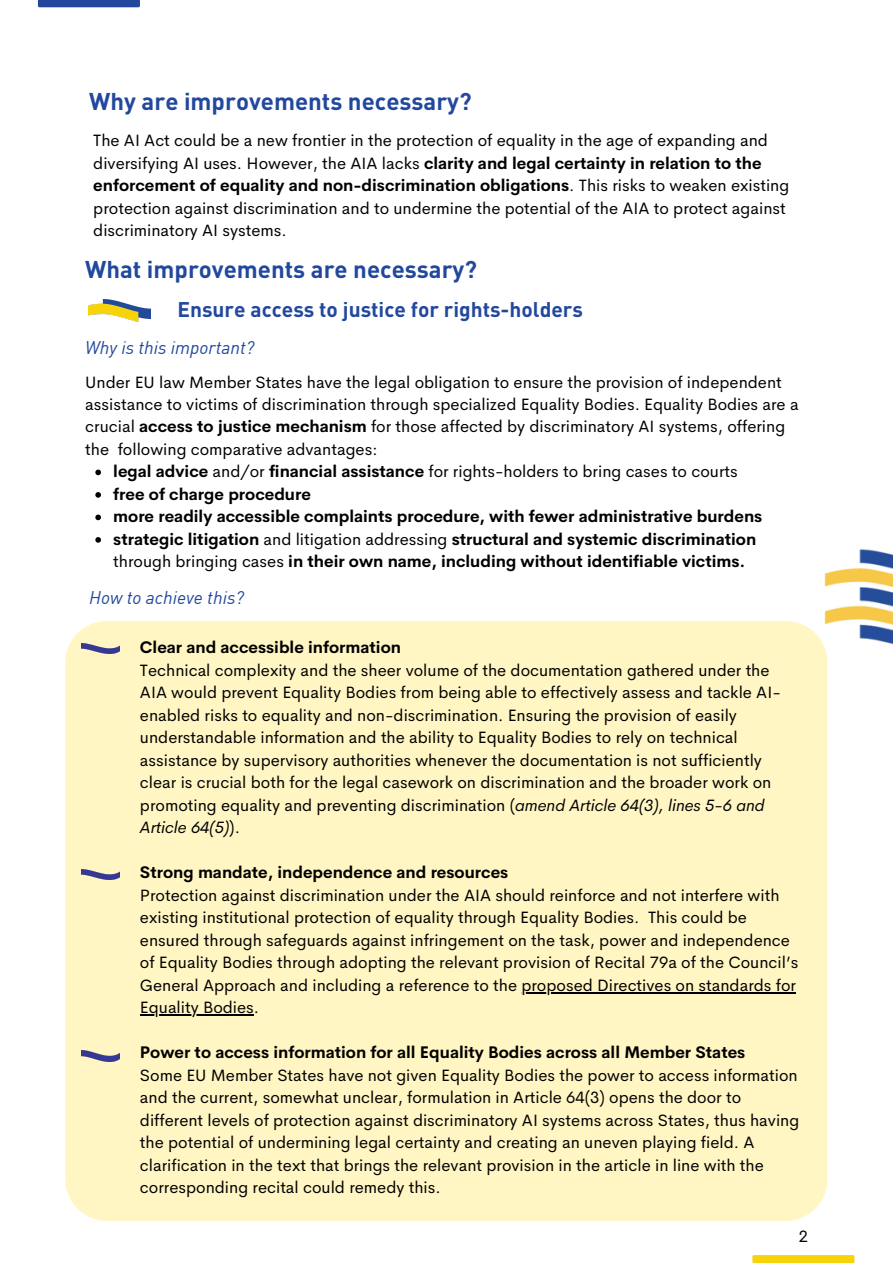
<style>
.page{position:relative;width:893px;height:1264px;background:#fff}
.page>*{position:absolute;margin:0;border:0;box-sizing:border-box;transform-origin:0 0}
.t1{font:700 24px "DIN";color:#22489e}
.t2{font:700 21px "DIN";color:#22489e}
.t3{font:italic 18px "DIN";color:#22489e}
.t4{font:16.5px/22.5px "Cerebri Sans";color:#000}
.t5{font:700 16.5px/22.5px "Cerebri Sans";color:#000}
.s1{font-weight:700}
.s2{font-weight:400}
.s3{font-style:italic}
</style>
<div class="page">
<div style="left:38px;top:0;width:102px;height:7px;background:#22489e;border-radius:2px"></div>
<img style="left:824px;top:549px;width:68px;height:126px">
<svg style="left:752px;top:1254px;width:102px;height:8px"></svg>
<img style="left:89px;top:300px;width:62px;height:21px">
<svg style="left:95px;top:469px;width:6px;height:6px"></svg>
<svg style="left:95px;top:492px;width:6px;height:5px"></svg>
<svg style="left:95px;top:514px;width:6px;height:6px"></svg>
<svg style="left:95px;top:537px;width:6px;height:5px"></svg>
<div style="left:65px;top:621px;width:762px;height:599px;background:#fff6c3"></div>
<hr style="left:521px;top:992px;width:275px;height:1px;background:#000">
<hr style="left:140px;top:1014px;width:114px;height:1px;background:#000">
<img style="left:82px;top:643px;width:38px;height:10px">
<img style="left:82px;top:869px;width:38px;height:10px">
<img style="left:82px;top:1050px;width:38px;height:11px">
<p class="t1" style="left:89px;top:85px;width:384px">Why are improvements necessary?</p>
<p class="t4" style="left:93px;top:129px;width:697px">The AI Act could be a new frontier in the protection of equality in the age of expanding and diversifying AI uses. However, the AIA lacks <span class="s1">clarity and legal certainty in relation to the enforcement of equality and non-discrimination obligations</span>. This risks to weaken existing protection against discrimination and to undermine the potential of the AIA to protect against discriminatory AI systems.</p>
<p class="t1" style="left:85px;top:254px;width:393px">What improvements are necessary?</p>
<p class="t2" style="left:177px;top:296px;width:407px">Ensure access to justice for rights-holders</p>
<p class="t3" style="left:85px;top:337px;width:171px">Why is this important?</p>
<p class="t4" style="left:85px;top:370px;width:714px">Under EU law Member States have the legal obligation to ensure the provision of independent assistance to victims of discrimination through specialized Equality Bodies. Equality Bodies are a crucial <span class="s1">access to justice mechanism</span> for those affected by discriminatory AI systems, offering the following comparative advantages:</p>
<p class="t4" style="left:113px;top:460px;width:626px"><span class="s1">legal advice</span> and/or <span class="s1">financial assistance</span> for rights-holders to bring cases to courts</p>
<p class="t5" style="left:113px;top:483px;width:199px">free of charge procedure</p>
<p class="t5" style="left:113px;top:505px;width:650px">more readily accessible complaints procedure, with fewer administrative burdens</p>
<p class="t5" style="left:113px;top:528px;width:644px">strategic litigation <span class="s2">and litigation addressing</span> structural and systemic discrimination <span class="s2">through bringing cases</span> in their own name, including without identifiable victims.</p>
<p class="t3" style="left:89px;top:586px;width:156px">How to achieve this?</p>
<p class="t5" style="left:140px;top:636px;width:262px">Clear and accessible information</p>
<p class="t4" style="left:140px;top:659px;width:642px">Technical complexity and the sheer volume of the documentation gathered under the AIA would prevent Equality Bodies from being able to effectively assess and tackle AI&shy;enabled risks to equality and non-discrimination. Ensuring the provision of easily understandable information and the ability to Equality Bodies to rely on technical assistance by supervisory authorities whenever the documentation is not sufficiently clear is crucial both for the legal casework on discrimination and the broader work on promoting equality and preventing discrimination (<span class="s3">amend Article 64(3), lines 5-6 and Article 64(5)</span>).</p>
<p class="t5" style="left:140px;top:861px;width:370px">Strong mandate, independence and resources</p>
<p class="t4" style="left:140px;top:883px;width:659px">Protection against discrimination under the AIA should reinforce and not interfere with existing institutional protection of equality through Equality Bodies. This could be ensured through safeguards against infringement on the task, power and independence of Equality Bodies through adopting the relevant provision of Recital 79a of the Council’s General Approach and including a reference to the proposed Directives on standards for Equality Bodies.</p>
<p class="t5" style="left:140px;top:1041px;width:607px">Power to access information for all Equality Bodies across all Member States</p>
<p class="t4" style="left:140px;top:1063px;width:660px">Some EU Member States have not given Equality Bodies the power to access information and the current, somewhat unclear, formulation in Article 64(3) opens the door to different levels of protection against discriminatory AI systems across States, thus having the potential of undermining legal certainty and creating an uneven playing field. A clarification in the text that brings the relevant provision in the article in line with the corresponding recital could remedy this.</p>
<p class="t4" style="left:798px;top:1225px;width:11px">2</p>
</div>
